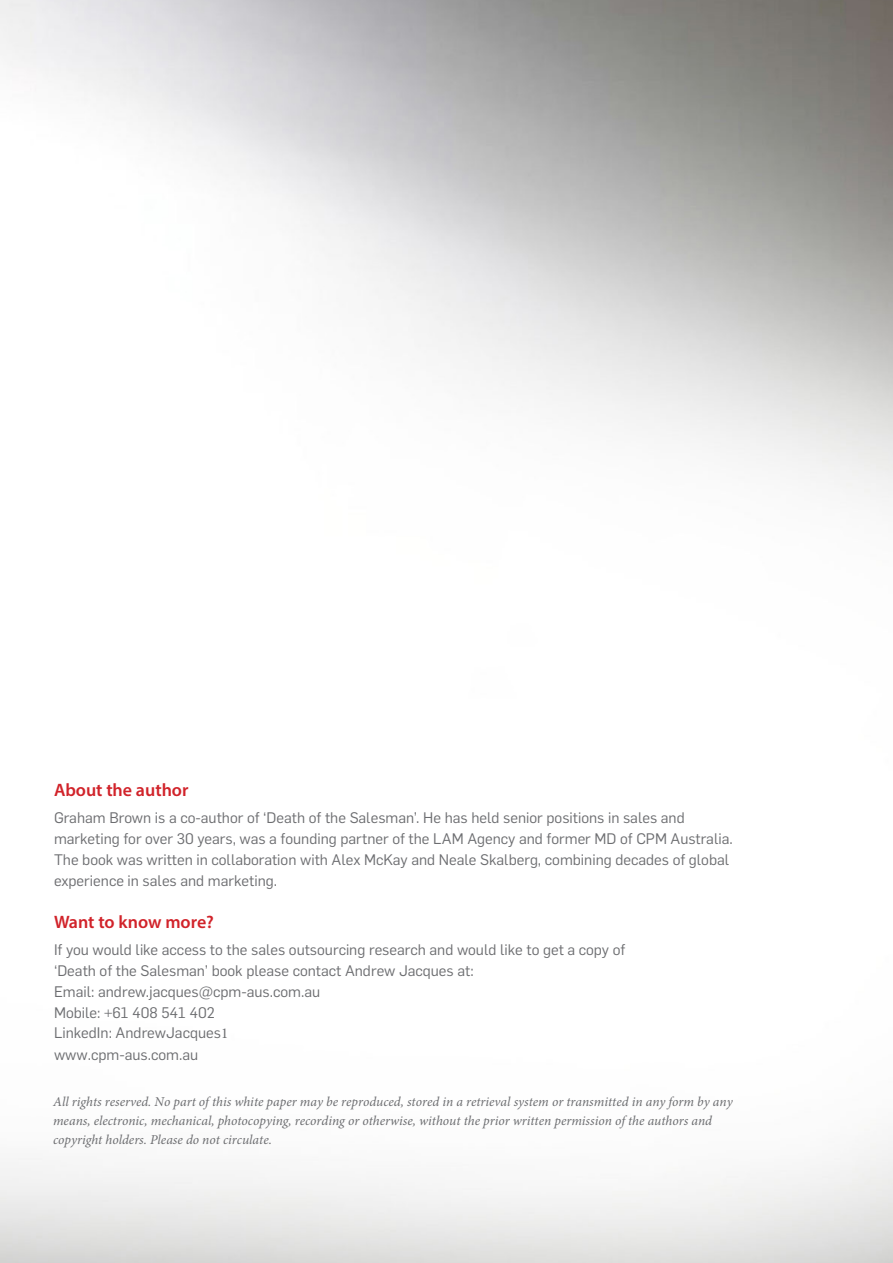
<style>
.page{position:relative;width:893px;height:1263px;background:#fff}
.page>*{position:absolute;margin:0;border:0;box-sizing:border-box;transform-origin:0 0}
.Paragraph_Style_1{font:600 18px "Myriad Pro";color:#d1232a}
.t1{font:15px/21px "Flama";color:#6c6d70}
.t2{font:italic 13.5px/18.9px "Minion Pro";color:#6c6d70}
.s1{font-family:"Minion Pro"}
</style>
<div class="page">
<img style="left:0;top:0;width:893px;height:1263px">
<p class="Paragraph_Style_1" style="left:54px;top:778px;width:136px">About the author</p>
<p class="t1" style="left:54px;top:806px;width:680px">Graham Brown is a co-author of ‘Death of the Salesman’. He has held senior positions in sales and marketing for over 30 years, was a founding partner of the LAM Agency and former MD of CPM Australia.<br>The book was written in collaboration with Alex McKay and Neale Skalberg, combining decades of global experience in sales and marketing.</p>
<p class="Paragraph_Style_1" style="left:54px;top:911px;width:162px">Want to know more?</p>
<p class="t1" style="left:54px;top:939px;width:573px">If you would like access to the sales outsourcing research and would like to get a copy of ‘Death of the Salesman’ book please contact Andrew Jacques at:<br>Email: andrew.jacques@cpm-aus.com.au<br>Mobile: +61 408 541 402</p>
<p class="t1" style="left:54px;top:1020px;width:176px;line-height:22.6px">LinkedIn: AndrewJacques<span class="s1">1 </span>www.cpm-aus.com.au</p>
<p class="t2" style="left:53px;top:1092px;width:681px">All rights reserved. No part of this white paper may be reproduced, stored in a retrieval system or transmitted in any form by any means, electronic, mechanical, photocopying, recording or otherwise, without the prior written permission of the authors and copyright holders. Please do not circulate.</p>
</div>
